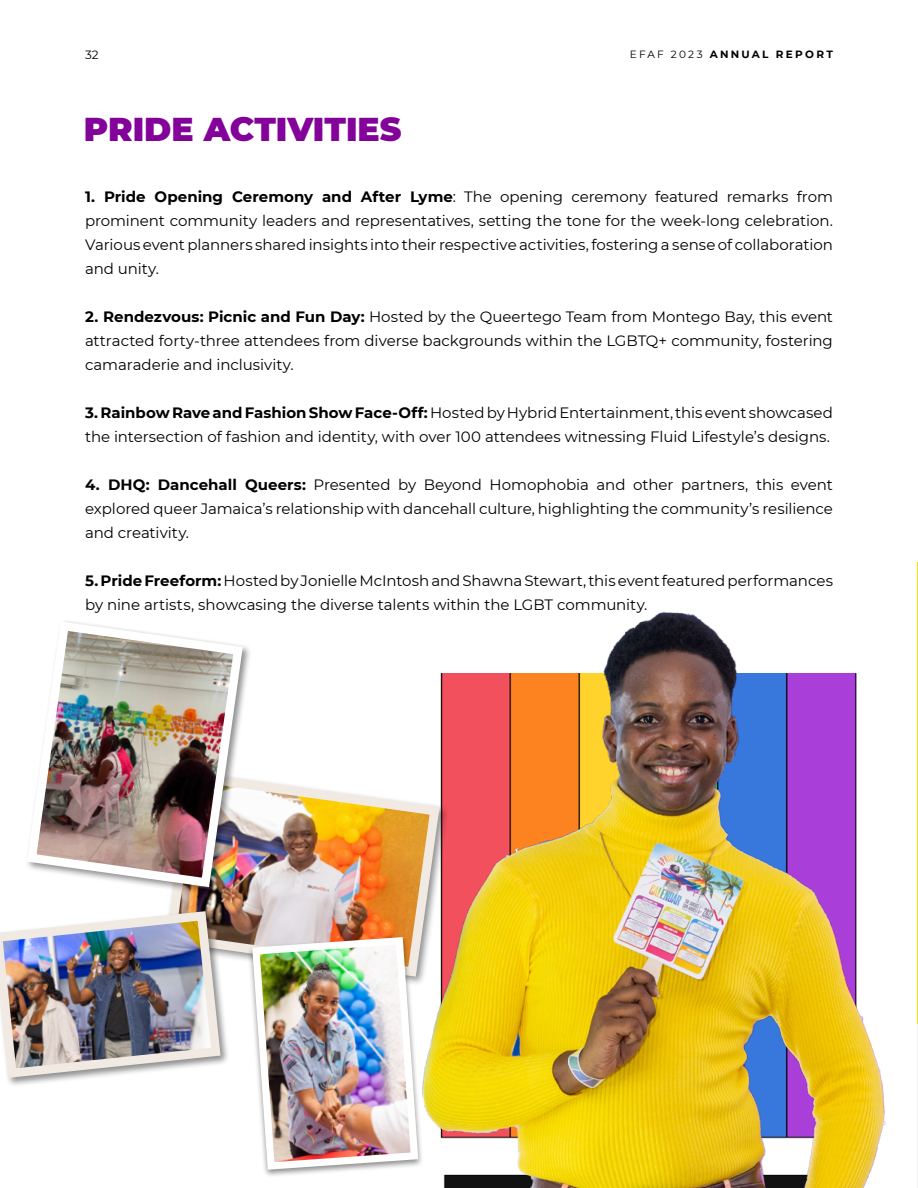
<style>
.page{position:relative;width:918px;height:1188px;background:#fff}
.page>*{position:absolute;margin:0;border:0;box-sizing:border-box;transform-origin:0 0}
.t1{font:900 33px "Montserrat";color:#83029a}
.t2{font:15px/24px "Montserrat";letter-spacing:-.005em;color:#000;text-align:justify}
.t3{font:12px "Montserrat";color:#000}
.t4{font:700 10.5px "Montserrat";letter-spacing:.22em;color:#000}
.s1{font-weight:400}
.s2{font-weight:700}
</style>
<div class="page">
<img style="left:0;top:919px;width:127px;height:164px">
<img style="left:27px;top:621px;width:100px;height:262px">
<img style="left:127px;top:564px;width:791px;height:624px">
<p class="t3" style="left:85px;top:46px;width:15px">32</p>
<p class="t4" style="left:630px;top:47px;width:204px"><span class="s1">EFAF 2023</span> ANNUAL REPORT</p>
<h1 class="t1" style="left:84px;top:104px;width:319px">PRIDE ACTIVITIES</h1>
<p class="t2" style="left:85px;top:184px;width:749px"><span class="s2">1. Pride Opening Ceremony and After Lyme</span>: The opening ceremony featured remarks from prominent community leaders and representatives, setting the tone for the week-long celebration.<br>Various event planners shared insights into their respective activities, fostering a sense of collaboration and unity.</p>
<p class="t2" style="left:85px;top:304px;width:749px"><span class="s2">2. Rendezvous: Picnic and Fun Day:</span> Hosted by the Queertego Team from Montego Bay, this event attracted forty-three attendees from diverse backgrounds within the LGBTQ+ community, fostering camaraderie and inclusivity.</p>
<p class="t2" style="left:85px;top:400px;width:749px"><span class="s2">3. Rainbow Rave and Fashion Show Face-Off:</span> Hosted by Hybrid Entertainment, this event showcased the intersection of fashion and identity, with over 100 attendees witnessing Fluid Lifestyle’s designs.</p>
<p class="t2" style="left:85px;top:472px;width:749px"><span class="s2">4. DHQ: Dancehall Queers:</span> Presented by Beyond Homophobia and other partners, this event explored queer Jamaica’s relationship with dancehall culture, highlighting the community’s resilience and creativity.</p>
<p class="t2" style="left:85px;top:568px;width:749px"><span class="s2">5. Pride Freeform:</span> Hosted by Jonielle McIntosh and Shawna Stewart, this event featured performances by nine artists, showcasing the diverse talents within the LGBT community.</p>
</div>
